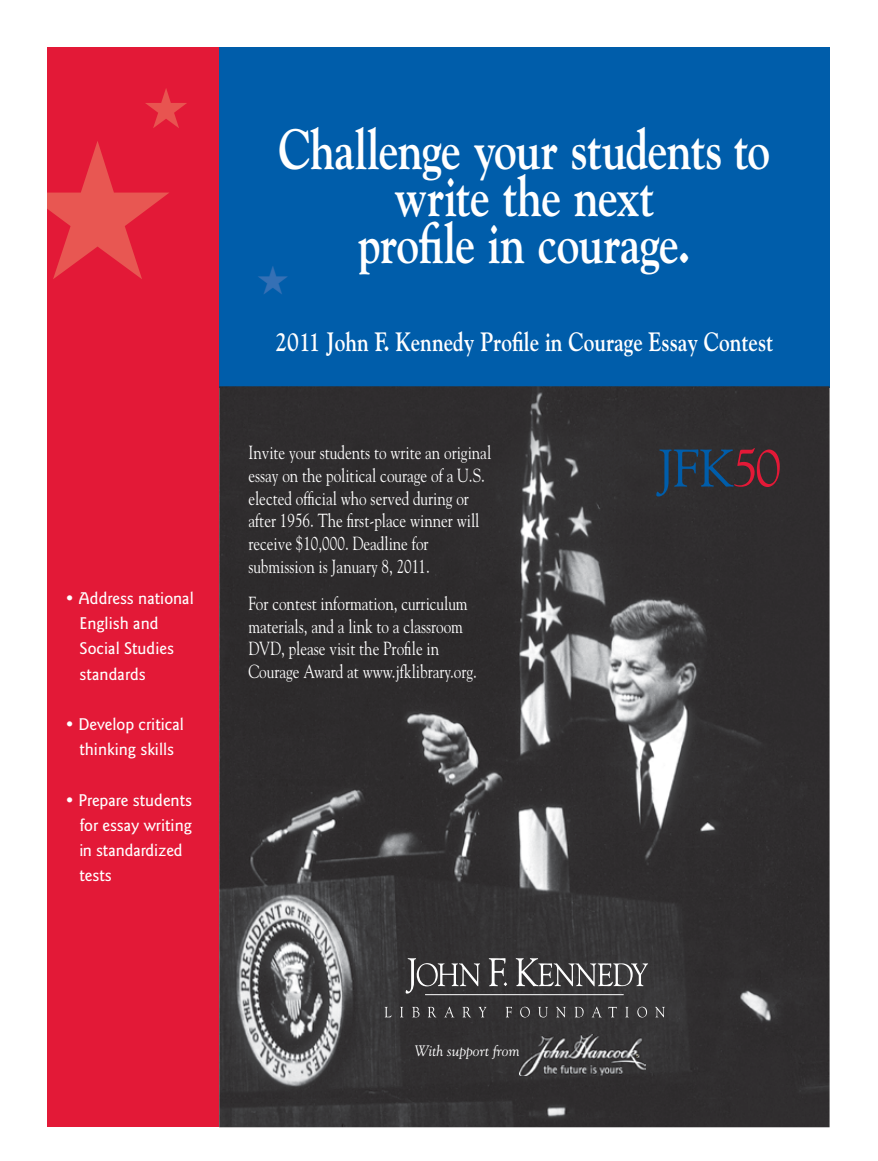
<style>
.page{position:relative;width:878px;height:1161px;background:#fff}
.page>*{position:absolute;margin:0;border:0;box-sizing:border-box;transform-origin:0 0}
.t1{font:700 56.55px/47.1px "Goudy";letter-spacing:-.02em;color:#fff;text-align:center;scale:.8 1}
.t2{font:700 26.4px "Goudy";color:#fff;scale:.8 1}
.t3{font:18.9px/22.6px "Goudy";color:#fff;scale:.8 1}
.t4{font:500 17.7px/25.2px "Goudy Sans";color:#fff}
.t5{font:italic 15.15px "Goudy";color:#fff}
.t6{font:700 2.85px "Helvetica";color:#fff}
</style>
<div class="page">
<div style="left:47px;top:47px;width:172px;height:1080px;background:#e31937"></div>
<div style="left:219px;top:47px;width:610px;height:341px;background:#005daa"></div>
<img style="left:219px;top:386px;width:610px;height:741px">
<svg style="left:405px;top:958px;width:75px;height:36px;background:#565455"></svg>
<svg style="left:488px;top:958px;width:19px;height:28px"></svg>
<svg style="left:516px;top:958px;width:132px;height:28px;background:#646364"></svg>
<svg style="left:384px;top:1007px;width:7px;height:10px"></svg>
<svg style="left:400px;top:1007px;width:3px;height:10px"></svg>
<svg style="left:412px;top:1007px;width:7px;height:10px"></svg>
<svg style="left:427px;top:1007px;width:9px;height:10px"></svg>
<svg style="left:444px;top:1007px;width:10px;height:10px"></svg>
<svg style="left:462px;top:1007px;width:9px;height:10px"></svg>
<svg style="left:478px;top:1007px;width:8px;height:10px"></svg>
<svg style="left:505px;top:1007px;width:7px;height:10px"></svg>
<svg style="left:520px;top:1007px;width:10px;height:10px"></svg>
<svg style="left:538px;top:1007px;width:10px;height:10px"></svg>
<svg style="left:556px;top:1007px;width:9px;height:10px"></svg>
<svg style="left:574px;top:1007px;width:9px;height:10px"></svg>
<svg style="left:591px;top:1007px;width:10px;height:10px"></svg>
<svg style="left:608px;top:1007px;width:9px;height:10px"></svg>
<svg style="left:625px;top:1007px;width:3px;height:10px"></svg>
<svg style="left:637px;top:1007px;width:10px;height:10px"></svg>
<svg style="left:655px;top:1007px;width:9px;height:10px"></svg>
<hr style="left:425px;top:994px;width:198px;height:1px;background:#fff">
<img style="left:519px;top:1035px;width:126px;height:40px">
<svg style="left:656px;top:448px;width:123px;height:48px;background:#363241"></svg>
<p class="t4" style="left:79px;top:586px;width:116px;text-indent:-14px">• Address national<br>English and<br>Social Studies standards</p>
<p class="t4" style="left:66px;top:712px;width:120px;text-align:center">• Develop critical thinking skills</p>
<p class="t4" style="left:79px;top:788px;width:114px;text-indent:-14px">• Prepare students for essay writing in standardized tests</p>
<h1 class="t1" style="left:278px;top:125px;width:616px">Challenge your students to write the next<br>profile in courage.</h1>
<h2 class="t2" style="left:275px;top:326px;width:623px">2011 John F. Kennedy Profile in Courage Essay Contest</h2>
<p class="t3" style="left:248px;top:441px;width:305px">Invite your students to write an original essay on the political courage of a U.S. elected official who served during or after 1956. The first-place winner will receive $10,000. Deadline for submission is January 8, 2011.</p>
<p class="t3" style="left:248px;top:592px;width:287px">For contest information, curriculum materials, and a link to a classroom DVD, please visit the Profile in Courage Award at www.jfklibrary.org.</p>
<p class="t5" style="left:415px;top:1042px;width:106px">With support from</p>
<p class="t6" style="left:636px;top:1053px;width:4px">®</p>
</div>
